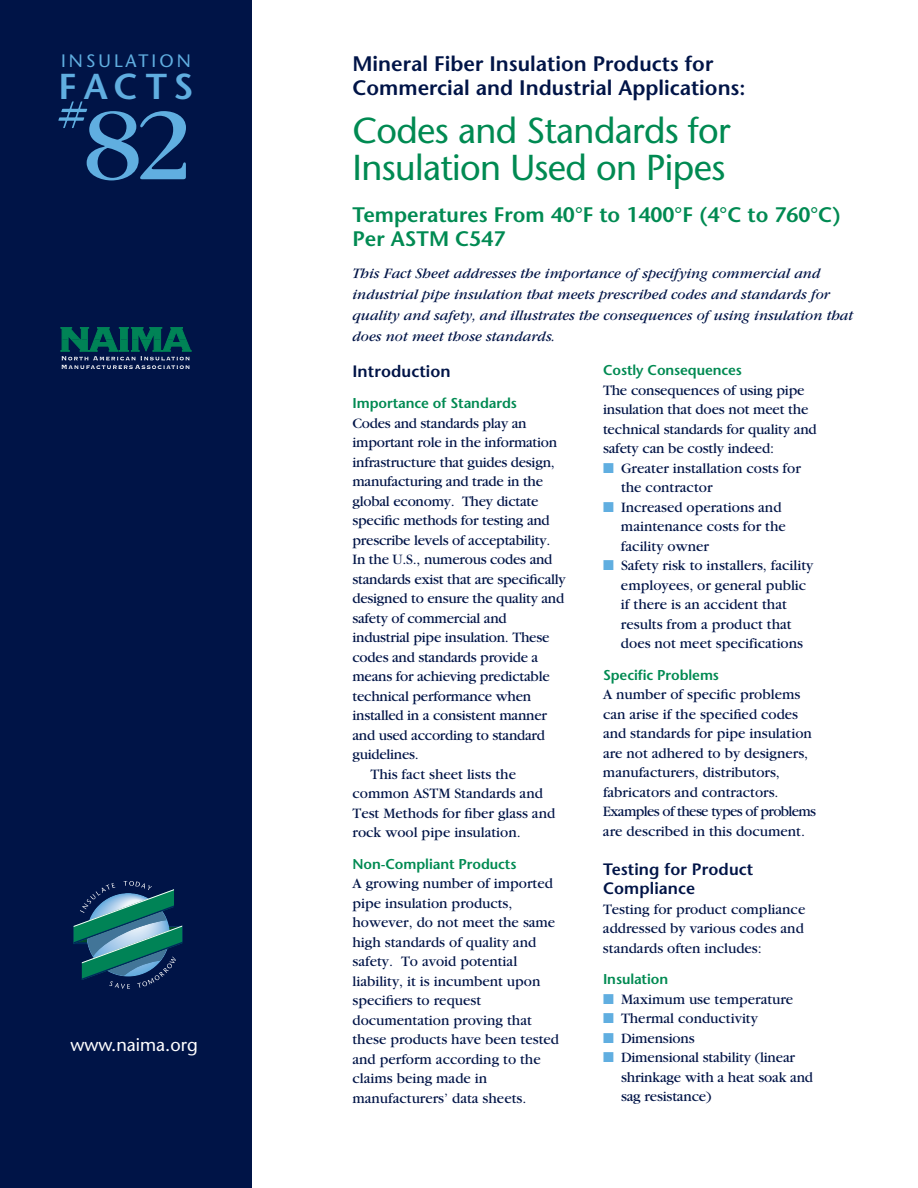
<style>
.page{position:relative;width:918px;height:1188px;background:#fff}
.page>*{position:absolute;margin:0;border:0;box-sizing:border-box;transform-origin:0 0}
.t1{font:108px "Garamond";color:#60aee0}
.t2{font:36px/37.5px "Stone Sans";letter-spacing:-.015em;color:#008a52}
.t3{font:600 36px "Stone Sans";letter-spacing:.185em;color:#60aee0}
.t4{font:600 21px/24px "Stone Sans";color:#001447}
.t5{font:600 21px/24px "Stone Sans";color:#008a52}
.t6{font:18px "Stone Sans";color:#fff}
.t7{font:18px "Stone Sans";letter-spacing:.17em;color:#60aee0}
.t8{font:600 16.5px/19.5px "Stone Sans";letter-spacing:.005em;color:#001447}
.t9{font:15px/19.5px "Garamond";color:#001447}
.t10{font:italic 15px/21px "Garamond";color:#001447}
.t11{font:600 14.25px "Stone Sans";letter-spacing:-.005em;color:#008a52}
.s1{color:#60aee0}
</style>
<div class="page">
<div style="left:0;top:0;width:252px;height:1188px;background:#001447"></div>
<svg style="left:74px;top:881px;width:108px;height:108px"></svg>
<svg style="left:61px;top:327px;width:131px;height:42px"></svg>
<p class="t7" style="left:61px;top:54px;width:131px">INSULATION</p>
<h2 class="t3" style="left:59px;top:72px;width:136px">FACTS</h2>
<h1 class="t1" style="left:58px;top:108px;width:135px"><sup>#</sup>82</h1>
<p class="t6" style="left:70px;top:1038px;width:129px">www.naima.org</p>
<h3 class="t4" style="left:352px;top:54px;width:395px">Mineral Fiber Insulation Products for<br>Commercial and Industrial Applications:</h3>
<h2 class="t2" style="left:352px;top:115px;width:380px">Codes and Standards for<br>Insulation Used on Pipes</h2>
<h3 class="t5" style="left:352px;top:205px;width:490px">Temperatures From 40°F to 1400°F (4°C to 760°C)<br>Per ASTM C547</h3>
<p class="t10" style="left:352px;top:264px;width:502px">This Fact Sheet addresses the importance of specifying commercial and industrial pipe insulation that meets prescribed codes and standards for quality and safety, and illustrates the consequences of using insulation that does not meet those standards.</p>
<p class="t8" style="left:352px;top:363px;width:100px">Introduction</p>
<p class="t11" style="left:352px;top:398px;width:166px">Importance of Standards</p>
<p class="t9" style="left:352px;top:415px;width:176px">Codes and standards play an</p>
<p class="t9" style="left:352px;top:434px;width:206px">important role in the information</p>
<p class="t9" style="left:352px;top:454px;width:204px">infrastructure that guides design,</p>
<p class="t9" style="left:352px;top:473px;width:192px">manufacturing and trade in the</p>
<p class="t9" style="left:352px;top:493px;width:188px">global economy. They dictate</p>
<p class="t9" style="left:352px;top:512px;width:199px">specific methods for testing and</p>
<p class="t9" style="left:353px;top:532px;width:199px">prescribe levels of acceptability.</p>
<p class="t9" style="left:353px;top:551px;width:201px">In the U.S., numerous codes and</p>
<p class="t9" style="left:353px;top:571px;width:215px">standards exist that are specifically</p>
<p class="t9" style="left:353px;top:590px;width:213px">designed to ensure the quality and</p>
<p class="t9" style="left:353px;top:610px;width:156px">safety of commercial and</p>
<p class="t9" style="left:353px;top:629px;width:198px">industrial pipe insulation. These</p>
<p class="t9" style="left:353px;top:649px;width:187px">codes and standards provide a</p>
<p class="t9" style="left:353px;top:668px;width:199px">means for achieving predictable</p>
<p class="t9" style="left:353px;top:688px;width:180px">technical performance when</p>
<p class="t9" style="left:353px;top:707px;width:196px">installed in a consistent manner</p>
<p class="t9" style="left:353px;top:727px;width:194px">and used according to standard</p>
<p class="t9" style="left:353px;top:746px;width:68px">guidelines.</p>
<p class="t9" style="left:371px;top:766px;width:147px">This fact sheet lists the</p>
<p class="t9" style="left:353px;top:785px;width:192px">common ASTM Standards and</p>
<p class="t9" style="left:353px;top:805px;width:204px">Test Methods for fiber glass and</p>
<p class="t9" style="left:352px;top:824px;width:170px">rock wool pipe insulation.</p>
<p class="t11" style="left:352px;top:858px;width:165px">Non-Compliant Products</p>
<p class="t9" style="left:352px;top:875px;width:208px">A growing number of imported pipe insulation products, however, do not meet the same high standards of quality and safety. To avoid potential liability, it is incumbent upon specifiers to request documentation proving that these products have been tested and perform according to the claims being made in manufacturers’ data sheets.</p>
<p class="t11" style="left:603px;top:365px;width:141px">Costly Consequences</p>
<p class="t9" style="left:603px;top:382px;width:215px">The consequences of using pipe insulation that does not meet the technical standards for quality and safety can be costly indeed:</p>
<p class="t9" style="left:621px;top:460px;width:181px;text-indent:-18px"><span class="s1">■</span> Greater installation costs for the contractor</p>
<p class="t9" style="left:621px;top:499px;width:166px;text-indent:-18px"><span class="s1">■</span> Increased operations and maintenance costs for the facility owner</p>
<p class="t9" style="left:621px;top:557px;width:194px;text-indent:-18px"><span class="s1">■</span> Safety risk to installers, facility employees, or general public if there is an accident that results from a product that does not meet specifications</p>
<p class="t11" style="left:603px;top:669px;width:118px">Specific Problems</p>
<p class="t9" style="left:603px;top:686px;width:215px">A number of specific problems can arise if the specified codes and standards for pipe insulation are not adhered to by designers, manufacturers, distributors, fabricators and contractors.<br>Examples of these types of problems are described in this document.</p>
<p class="t8" style="left:603px;top:861px;width:152px">Testing for Product<br>Compliance</p>
<p class="t9" style="left:603px;top:901px;width:204px;text-align:justify">Testing for product compliance addressed by various codes and standards often includes:</p>
<p class="t11" style="left:603px;top:974px;width:67px">Insulation</p>
<p class="t9" style="left:603px;top:991px;width:192px"><span class="s1">■</span> Maximum use temperature</p>
<p class="t9" style="left:603px;top:1010px;width:157px"><span class="s1">■</span> Thermal conductivity</p>
<p class="t9" style="left:603px;top:1030px;width:93px"><span class="s1">■</span> Dimensions</p>
<p class="t9" style="left:621px;top:1049px;width:194px;text-indent:-18px"><span class="s1">■</span> Dimensional stability (linear shrinkage with a heat soak and sag resistance)</p>
</div>
